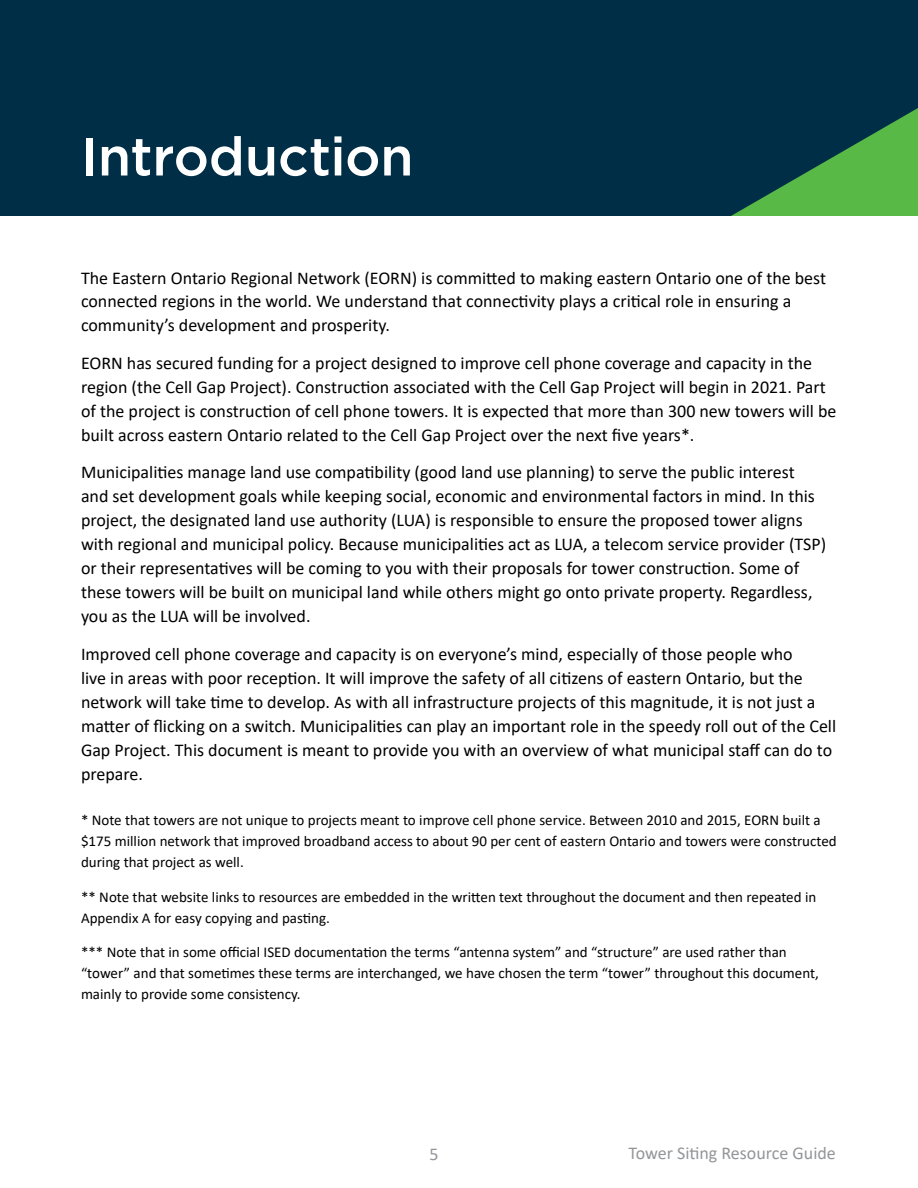
<style>
.page{position:relative;width:918px;height:1188px;background:#fff}
.page>*{position:absolute;margin:0;border:0;box-sizing:border-box;transform-origin:0 0}
.t1{font:500 54px "Gotham";letter-spacing:-.005em;color:#fff}
.t2{font:18px/24px "Calibri";color:#000}
.t3{font:18px "Calibri";color:#939598}
.t4{font:15px/21px "Calibri";color:#000}
</style>
<div class="page">
<div style="left:0;top:0;width:918px;height:216px;background:#002e46"></div>
<svg style="left:731px;top:108px;width:187px;height:108px"></svg>
<h1 class="t1" style="left:81px;top:121px;width:334px">Introduction</h1>
<p class="t2" style="left:81px;top:265px;width:747px">The Eastern Ontario Regional Network (EORN) is committed to making eastern Ontario one of the best connected regions in the world. We understand that connectivity plays a critical role in ensuring a community’s development and prosperity.</p>
<p class="t2" style="left:81px;top:351px;width:757px">EORN has secured funding for a project designed to improve cell phone coverage and capacity in the region (the Cell Gap Project). Construction associated with the Cell Gap Project will begin in 2021. Part of the project is construction of cell phone towers. It is expected that more than 300 new towers will be built across eastern Ontario related to the Cell Gap Project over the next five years*.</p>
<p class="t2" style="left:81px;top:460px;width:747px">Municipalities manage land use compatibility (good land use planning) to serve the public interest and set development goals while keeping social, economic and environmental factors in mind. In this project, the designated land use authority (LUA) is responsible to ensure the proposed tower aligns with regional and municipal policy. Because municipalities act as LUA, a telecom service provider (TSP) or their representatives will be coming to you with their proposals for tower construction. Some of these towers will be built on municipal land while others might go onto private property. Regardless, you as the LUA will be involved.</p>
<p class="t2" style="left:81px;top:641px;width:757px">Improved cell phone coverage and capacity is on everyone’s mind, especially of those people who<br>live in areas with poor reception. It will improve the safety of all citizens of eastern Ontario, but the network will take time to develop. As with all infrastructure projects of this magnitude, it is not just a matter of flicking on a switch. Municipalities can play an important role in the speedy roll out of the Cell Gap Project. This document is meant to provide you with an overview of what municipal staff can do to prepare.</p>
<p class="t4" style="left:81px;top:809px;width:757px">* Note that towers are not unique to projects meant to improve cell phone service. Between 2010 and 2015, EORN built a $175 million network that improved broadband access to about 90 per cent of eastern Ontario and towers were constructed during that project as well.</p>
<p class="t4" style="left:81px;top:886px;width:737px">** Note that website links to resources are embedded in the written text throughout the document and then repeated in<br>Appendix A for easy copying and pasting.</p>
<p class="t4" style="left:81px;top:941px;width:739px">*** Note that in some official ISED documentation the terms “antenna system” and “structure” are used rather than “tower” and that sometimes these terms are interchanged, we have chosen the term “tower” throughout this document, mainly to provide some consistency.</p>
<p class="t3" style="left:430px;top:1141px;width:11px">5</p>
<p class="t3" style="left:628px;top:1140px;width:209px">Tower Siting Resource Guide</p>
</div>
